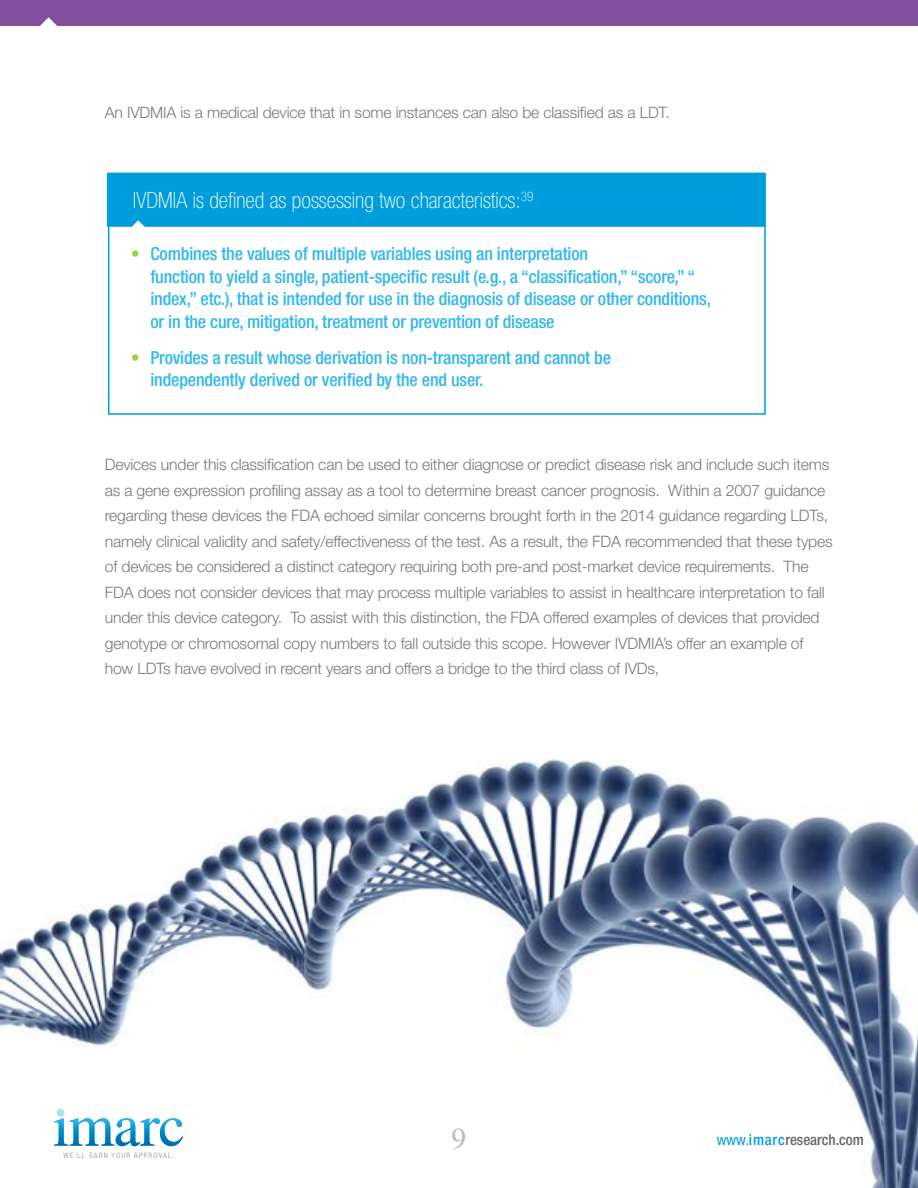
<style>
.page{position:relative;width:918px;height:1188px;background:#fff}
.page>*{position:absolute;margin:0;border:0;box-sizing:border-box;transform-origin:0 0}
.t1{font:29.85px "Times";color:#b9bbbd}
.t2{font:100 condensed 22.5px "Helvetica Neue";color:#fff}
.t3{font:500 condensed 18px/22.5px "Helvetica Neue";letter-spacing:-.01em;color:#32b8eb}
.t4{font:300 15.75px/25.5px "Helvetica Neue";letter-spacing:-.01em;color:#77787b}
.t5{font:500 condensed 15px "Helvetica Neue";color:#636466}
.t6{font:300 condensed 7.5px "Helvetica Neue";letter-spacing:.16em;color:#8a8c8e}
.s1{color:#a0cd4d}
.s2{font-weight:400;color:#009ddc}
.s3{color:#009ddc}
</style>
<div class="page">
<img style="left:0;top:759px;width:918px;height:429px">
<div style="left:0;top:0;width:918px;height:26px;background:#844e9f"></div>
<svg style="left:40px;top:17px;width:17px;height:9px"></svg>
<img style="left:54px;top:1118px;width:129px;height:28px">
<div style="left:57px;top:1109px;width:7px;height:8px;background:#ade0ee;border-radius:50%"></div>
<div style="left:107px;top:173px;width:659px;height:54px;background:#009ddc;border:2px solid #009ddc"></div>
<svg style="left:124px;top:220px;width:28px;height:7px"></svg>
<p class="t4" style="left:105px;top:99px;width:567px">An IVDMIA is a medical device that in some instances can also be classified as a LDT.</p>
<h2 class="t2" style="left:133px;top:188px;width:402px">IVDMIA is defined as possessing two characteristics:<sup>39</sup></h2>
<p class="t3" style="left:150px;top:242px;width:562px;text-indent:-19px"><span class="s1">•</span> Combines the values of multiple variables using an interpretation<br>function to yield a single, patient-specific result (e.g., a “classification,” “score,” “ index,” etc.), that is intended for use in the diagnosis of disease or other conditions, or in the cure, mitigation, treatment or prevention of disease</p>
<p class="t3" style="left:150px;top:346px;width:462px;text-indent:-19px"><span class="s1">•</span> Provides a result whose derivation is non-transparent and cannot be independently derived or verified by the end user.</p>
<p class="t4" style="left:105px;top:452px;width:729px">Devices under this classification can be used to either diagnose or predict disease risk and include such items as a gene expression profiling assay as a tool to determine breast cancer prognosis. Within a 2007 guidance regarding these devices the FDA echoed similar concerns brought forth in the 2014 guidance regarding LDTs, namely clinical validity and safety/effectiveness of the test. As a result, the FDA recommended that these types of devices be considered a distinct category requiring both pre-and post-market device requirements. The FDA does not consider devices that may process multiple variables to assist in healthcare interpretation to fall under this device category. To assist with this distinction, the FDA offered examples of devices that provided genotype or chromosomal copy numbers to fall outside this scope. However IVDMIA’s offer an example of how LDTs have evolved in recent years and offers a bridge to the third class of IVDs,</p>
<p class="t6" style="left:63px;top:1151px;width:112px">WE’LL EARN YOUR APPROVAL.</p>
<h1 class="t1" style="left:452px;top:1111px;width:16px">9</h1>
<p class="t5" style="left:717px;top:1131px;width:149px"><span class="s2">www.</span><span class="s3">imarc</span>research.com</p>
</div>
